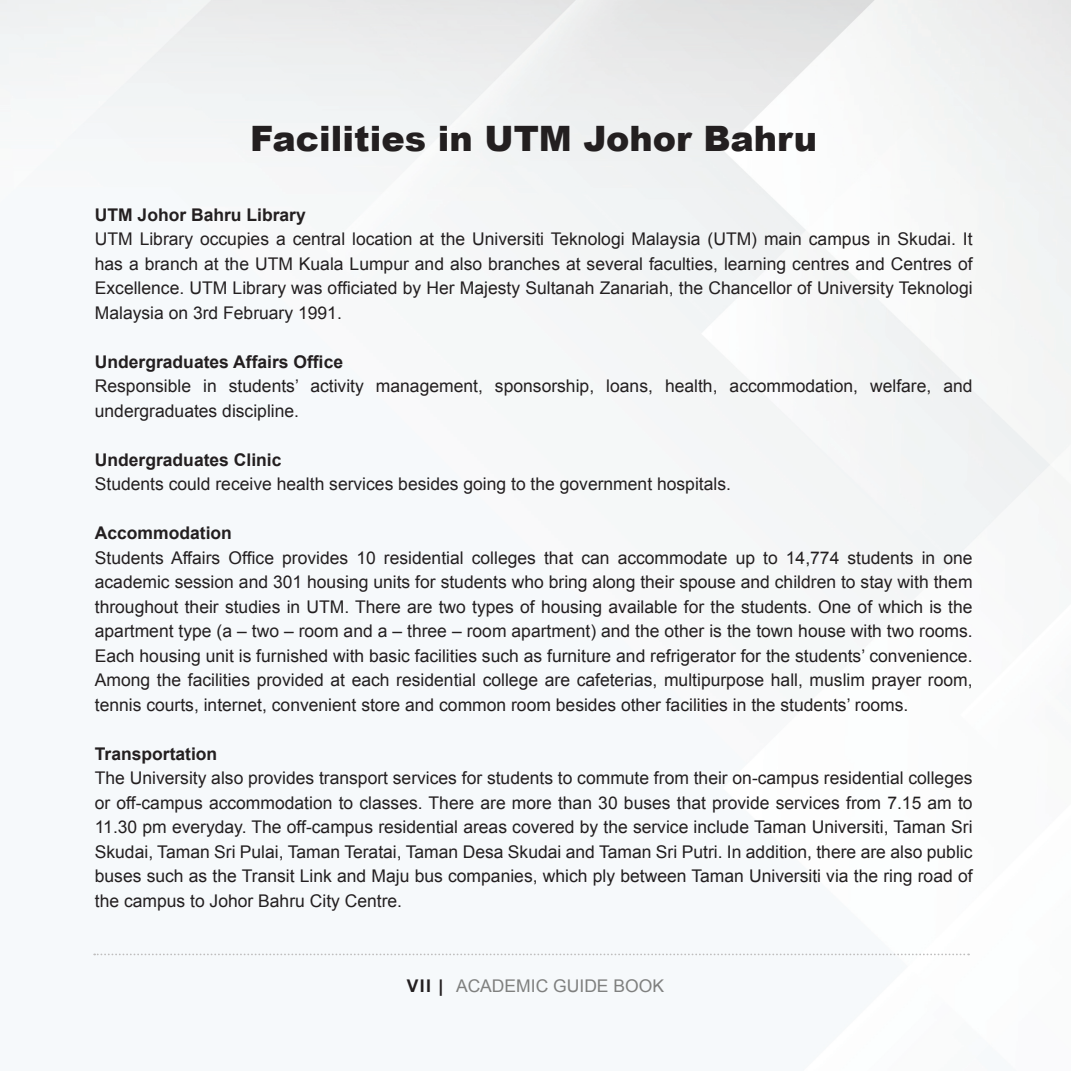
<style>
.page{position:relative;width:1071px;height:1071px;background:#fff}
.page>*{position:absolute;margin:0;border:0;box-sizing:border-box;transform-origin:0 0}
.t1{font:900 35px "Arial";color:#231f20}
.t2{font:17.5px/24.5px "Arial";color:#231f20;text-align:justify}
.t3{font:700 17.5px "Arial";color:#231f20}
.t4{font:17.5px "Arial";color:#7f807f}
.s1{font-weight:700;color:#231f20}
</style>
<div class="page">
<svg style="left:94px;top:954px;width:875px;height:1px"></svg>
<h1 class="t1" style="left:250px;top:113px;width:569px">Facilities in UTM Johor Bahru</h1>
<p class="t3" style="left:95px;top:203px;width:212px">UTM Johor Bahru Library</p>
<p class="t2" style="left:95px;top:227px;width:879px">UTM Library occupies a central location at the Universiti Teknologi Malaysia (UTM) main campus in Skudai. It has a branch at the UTM Kuala Lumpur and also branches at several faculties, learning centres and Centres of Excellence. UTM Library was officiated by Her Majesty Sultanah Zanariah, the Chancellor of University Teknologi Malaysia on 3rd February 1991.</p>
<p class="t3" style="left:95px;top:350px;width:250px">Undergraduates Affairs Office</p>
<p class="t2" style="left:95px;top:374px;width:879px">Responsible in students’ activity management, sponsorship, loans, health, accommodation, welfare, and undergraduates discipline.</p>
<p class="t3" style="left:95px;top:448px;width:188px">Undergraduates Clinic</p>
<p class="t2" style="left:95px;top:472px;width:638px">Students could receive health services besides going to the government hospitals.</p>
<p class="t3" style="left:95px;top:521px;width:139px">Accommodation</p>
<p class="t2" style="left:95px;top:545px;width:879px">Students Affairs Office provides 10 residential colleges that can accommodate up to 14,774 students in one academic session and 301 housing units for students who bring along their spouse and children to stay with them throughout their studies in UTM. There are two types of housing available for the students. One of which is the apartment type (a – two – room and a – three – room apartment) and the other is the town house with two rooms.<br>Each housing unit is furnished with basic facilities such as furniture and refrigerator for the students’ convenience.<br>Among the facilities provided at each residential college are cafeterias, multipurpose hall, muslim prayer room, tennis courts, internet, convenient store and common room besides other facilities in the students’ rooms.</p>
<p class="t3" style="left:95px;top:742px;width:124px">Transportation</p>
<p class="t2" style="left:95px;top:766px;width:879px">The University also provides transport services for students to commute from their on-campus residential colleges or off-campus accommodation to classes. There are more than 30 buses that provide services from 7.15 am to 11.30 pm everyday. The off-campus residential areas covered by the service include Taman Universiti, Taman Sri Skudai, Taman Sri Pulai, Taman Teratai, Taman Desa Skudai and Taman Sri Putri. In addition, there are also public buses such as the Transit Link and Maju bus companies, which ply between Taman Universiti via the ring road of the campus to Johor Bahru City Centre.</p>
<p class="t4" style="left:407px;top:974px;width:259px"><span class="s1">VII |</span> ACADEMIC GUIDE BOOK</p>
</div>
